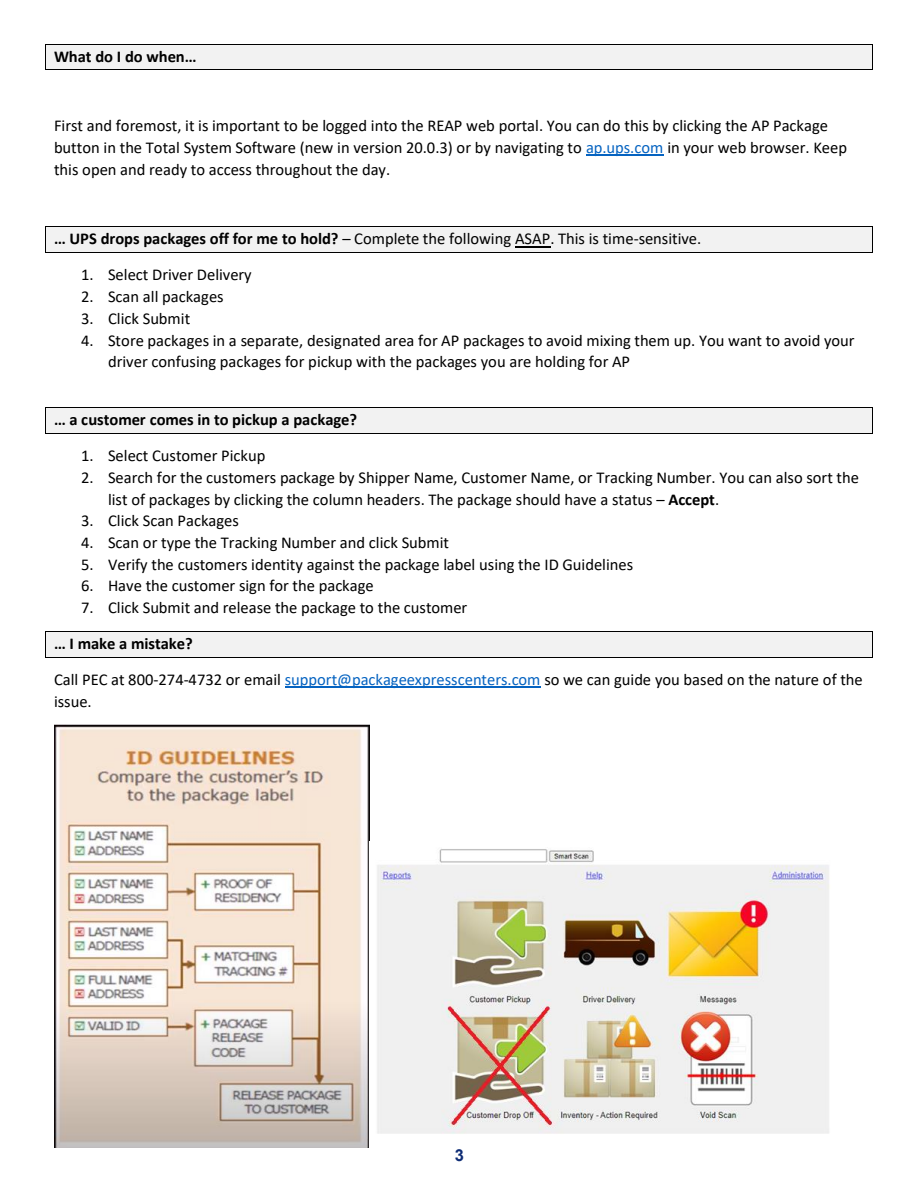
<style>
.page{position:relative;width:918px;height:1188px;background:#fff}
.page>*{position:absolute;margin:0;border:0;box-sizing:border-box;transform-origin:0 0}
.t1{font:16.5px/21.8px "Calibri";color:#000}
.t2{font:700 16.5px "Calibri";color:#000}
.t3{font:700 16.5px "Arial";color:#0e2c75}
.s1{color:#0563c1}
.s2{font-weight:700}
</style>
<div class="page">
<div style="left:46px;top:44px;width:826px;height:25px;background:#f2f2f2"></div>
<hr style="left:46px;top:44px;width:826px;height:1px;background:#000">
<hr style="left:46px;top:69px;width:826px;height:1px;background:#000">
<svg style="left:45px;top:44px;width:1px;height:26px"></svg>
<svg style="left:872px;top:44px;width:1px;height:26px"></svg>
<hr style="left:586px;top:155px;width:78px;height:1px;background:#0563c1">
<div style="left:46px;top:227px;width:826px;height:25px;background:#f2f2f2"></div>
<hr style="left:515px;top:246px;width:35px;height:1px;background:#000">
<hr style="left:46px;top:227px;width:826px;height:1px;background:#000">
<hr style="left:46px;top:252px;width:826px;height:1px;background:#000">
<svg style="left:45px;top:227px;width:1px;height:26px"></svg>
<svg style="left:872px;top:227px;width:1px;height:26px"></svg>
<div style="left:46px;top:408px;width:826px;height:25px;background:#f2f2f2"></div>
<hr style="left:46px;top:407px;width:826px;height:1px;background:#000">
<hr style="left:46px;top:433px;width:826px;height:1px;background:#000">
<svg style="left:45px;top:407px;width:1px;height:27px"></svg>
<svg style="left:872px;top:407px;width:1px;height:27px"></svg>
<div style="left:46px;top:632px;width:826px;height:25px;background:#f2f2f2"></div>
<hr style="left:46px;top:631px;width:826px;height:1px;background:#000">
<hr style="left:46px;top:657px;width:826px;height:1px;background:#000">
<svg style="left:45px;top:631px;width:1px;height:27px"></svg>
<svg style="left:872px;top:631px;width:1px;height:27px"></svg>
<hr style="left:285px;top:687px;width:256px;height:1px;background:#0563c1">
<img style="left:54px;top:725px;width:315px;height:423px">
<img style="left:377px;top:848px;width:453px;height:286px">
<p class="t2" style="left:54px;top:44px;width:144px">What do I do when…</p>
<p class="t1" style="left:54px;top:114px;width:795px">First and foremost, it is important to be logged into the REAP web portal. You can do this by clicking the AP Package button in the Total System Software (new in version 20.0.3) or by navigating to <span class="s1">ap.ups.com</span> in your web browser. Keep this open and ready to access throughout the day.</p>
<p class="t1" style="left:54px;top:228px;width:649px"><span class="s2">… UPS drops packages off for me to hold?</span> – Complete the following ASAP. This is time-sensitive.</p>
<p class="t1" style="left:81px;top:264px;width:172px">1. Select Driver Delivery</p>
<p class="t1" style="left:81px;top:285px;width:144px">2. Scan all packages</p>
<p class="t1" style="left:81px;top:307px;width:111px">3. Click Submit</p>
<p class="t1" style="left:108px;top:329px;width:748px;text-indent:-27px">4. Store packages in a separate, designated area for AP packages to avoid mixing them up. You want to avoid your driver confusing packages for pickup with the packages you are holding for AP</p>
<p class="t2" style="left:54px;top:408px;width:305px">… a customer comes in to pickup a package?</p>
<p class="t1" style="left:81px;top:444px;width:186px">1. Select Customer Pickup</p>
<p class="t1" style="left:108px;top:466px;width:752px;text-indent:-27px">2. Search for the customers package by Shipper Name, Customer Name, or Tracking Number. You can also sort the list of packages by clicking the column headers. The package should have a status – <span class="s2">Accept</span>.</p>
<p class="t1" style="left:81px;top:510px;width:159px">3. Click Scan Packages</p>
<p class="t1" style="left:81px;top:531px;width:369px">4. Scan or type the Tracking Number and click Submit</p>
<p class="t1" style="left:81px;top:553px;width:554px">5. Verify the customers identity against the package label using the ID Guidelines</p>
<p class="t1" style="left:81px;top:575px;width:294px">6. Have the customer sign for the package</p>
<p class="t1" style="left:81px;top:596px;width:388px">7. Click Submit and release the package to the customer</p>
<p class="t1" style="left:54px;top:625px;width:810px;line-height:35.8px"><span class="s2">… I make a mistake?<br></span>Call PEC at 800-274-4732 or email <span class="s1">support@packageexpresscenters.com</span> so we can guide you based on the nature of the</p>
<p class="t1" style="left:54px;top:690px;width:39px">issue.</p>
<p class="t3" style="left:455px;top:1144px;width:11px">3</p>
</div>
